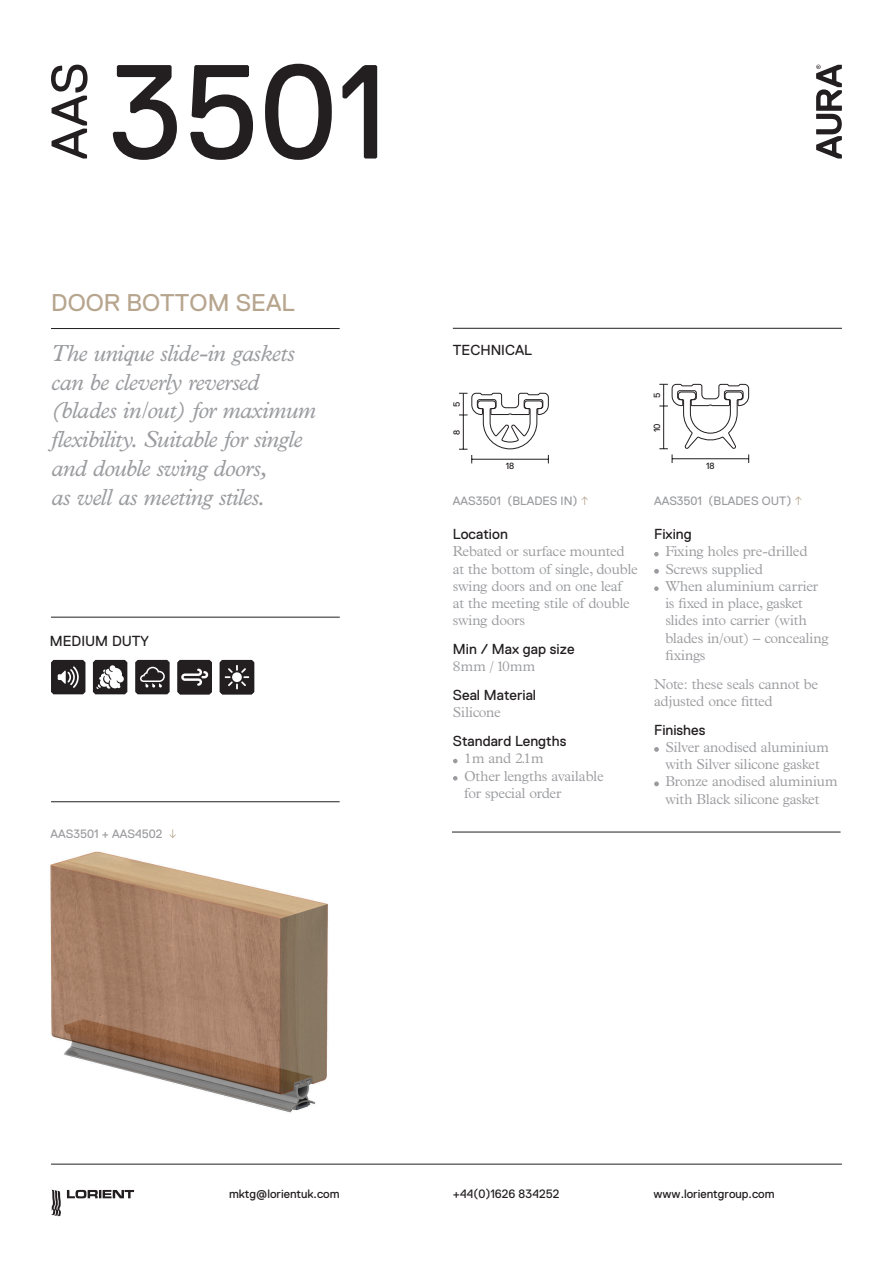
<style>
.page{position:relative;width:893px;height:1263px;background:#fff}
.page>*{position:absolute;margin:0;border:0;box-sizing:border-box;transform-origin:0 0}
.t1{font:133.5px "Replica";color:#231f20}
.t2{font:24.15px "Replica";color:#b7a58e}
.t3{font:italic 23.4px/28.8px "Plantin";letter-spacing:-.03em;color:#9b9c9f}
.t4{font:300 14.55px/17.2px "Plantin";letter-spacing:-.015em;color:#9b9c9f}
.t5{font:14.55px "Replica";color:#231f20}
.t6{font:12.15px "Replica";color:#231f20}
.t7{font:12.15px "Replica";color:#9b9c9f}
.t8{font:9px "Replica";color:#231f20}
.s1{font-weight:300;color:#b7a58e}
</style>
<div class="page">
<svg style="left:816px;top:65px;width:26px;height:94px"></svg>
<hr style="left:51px;top:328px;width:289px;height:1px;background:#231f20">
<hr style="left:453px;top:328px;width:389px;height:1px;background:#231f20">
<hr style="left:51px;top:617px;width:289px;height:1px;background:#231f20">
<hr style="left:51px;top:801px;width:289px;height:1px;background:#231f20">
<hr style="left:51px;top:1164px;width:791px;height:1px;background:#231f20">
<svg style="left:51px;top:1190px;width:10px;height:26px"></svg>
<svg style="left:67px;top:1190px;width:67px;height:8px"></svg>
<svg style="left:51px;top:65px;width:37px;height:94px"></svg>
<img style="left:50px;top:851px;width:278px;height:262px">
<svg style="left:51px;top:660px;width:34px;height:34px"></svg>
<svg style="left:135px;top:660px;width:35px;height:34px"></svg>
<svg style="left:93px;top:660px;width:34px;height:34px"></svg>
<hr style="left:452px;top:832px;width:388px;height:1px;background:#231f20">
<svg style="left:453px;top:759px;width:5px;height:4px"></svg>
<svg style="left:453px;top:776px;width:5px;height:4px"></svg>
<svg style="left:654px;top:552px;width:5px;height:4px"></svg>
<svg style="left:654px;top:569px;width:5px;height:5px"></svg>
<svg style="left:654px;top:586px;width:5px;height:5px"></svg>
<svg style="left:654px;top:747px;width:5px;height:5px"></svg>
<svg style="left:654px;top:781px;width:5px;height:5px"></svg>
<svg style="left:459px;top:393px;width:90px;height:70px"></svg>
<svg style="left:659px;top:384px;width:90px;height:79px"></svg>
<svg style="left:220px;top:660px;width:34px;height:34px"></svg>
<svg style="left:177px;top:660px;width:35px;height:34px"></svg>
<h1 class="t1" style="left:109px;top:38px;width:281px">3501</h1>
<h2 class="t2" style="left:51px;top:289px;width:245px">DOOR BOTTOM SEAL</h2>
<h3 class="t3" style="left:51px;top:338px;width:266px">The unique slide-in gaskets can be cleverly reversed (blades in/out) for maximum flexibility. Suitable for single and double swing doors,<br>as well as meeting stiles.</h3>
<p class="t5" style="left:453px;top:342px;width:81px">TECHNICAL</p>
<p class="t8" style="left:652px;top:398px;width:7px;rotate:-90deg">5</p>
<p class="t8" style="left:452px;top:406px;width:7px;rotate:-90deg">5</p>
<p class="t8" style="left:652px;top:432px;width:10px;rotate:-90deg">10</p>
<p class="t8" style="left:452px;top:434px;width:7px;rotate:-90deg">8</p>
<p class="t8" style="left:706px;top:461px;width:10px">18</p>
<p class="t8" style="left:506px;top:461px;width:10px">18</p>
<p class="t7" style="left:453px;top:494px;width:137px">AAS3501 (BLADES IN) <span class="s1">↑</span></p>
<p class="t7" style="left:654px;top:494px;width:150px">AAS3501 (BLADES OUT) <span class="s1">↑</span></p>
<p class="t5" style="left:50px;top:633px;width:101px">MEDIUM DUTY</p>
<p class="t7" style="left:51px;top:827px;width:128px">AAS3501 + AAS4502 <span class="s1">↓</span></p>
<p class="t5" style="left:453px;top:526px;width:56px">Location</p>
<p class="t4" style="left:453px;top:543px;width:186px">Rebated or surface mounted at the bottom of single, double swing doors and on one leaf<br>at the meeting stile of double swing doors</p>
<p class="t5" style="left:453px;top:641px;width:123px">Min / Max gap size</p>
<p class="t4" style="left:453px;top:658px;width:84px">8mm / 10mm</p>
<p class="t5" style="left:453px;top:687px;width:85px">Seal Material</p>
<p class="t4" style="left:453px;top:704px;width:49px">Silicone</p>
<p class="t5" style="left:453px;top:733px;width:115px">Standard Lengths</p>
<p class="t4" style="left:464px;top:750px;width:141px">1m and 2.1m<br>Other lengths available for special order</p>
<p class="t5" style="left:654px;top:526px;width:39px">Fixing</p>
<p class="t4" style="left:665px;top:543px;width:165px">Fixing holes pre-drilled<br>Screws supplied<br>When aluminium carrier is fixed in place, gasket slides into carrier (with blades in/out) – concealing fixings</p>
<p class="t4" style="left:654px;top:675px;width:166px">Note: these seals cannot be adjusted once fitted</p>
<p class="t5" style="left:654px;top:721px;width:53px">Finishes</p>
<p class="t4" style="left:665px;top:738px;width:174px">Silver anodised aluminium with Silver silicone gasket<br>Bronze anodised aluminium with Black silicone gasket</p>
<p class="t6" style="left:229px;top:1187px;width:112px">mktg@lorientuk.com</p>
<p class="t6" style="left:453px;top:1187px;width:108px">+44(0)1626 834252</p>
<p class="t6" style="left:653px;top:1187px;width:123px">www.lorientgroup.com</p>
</div>
